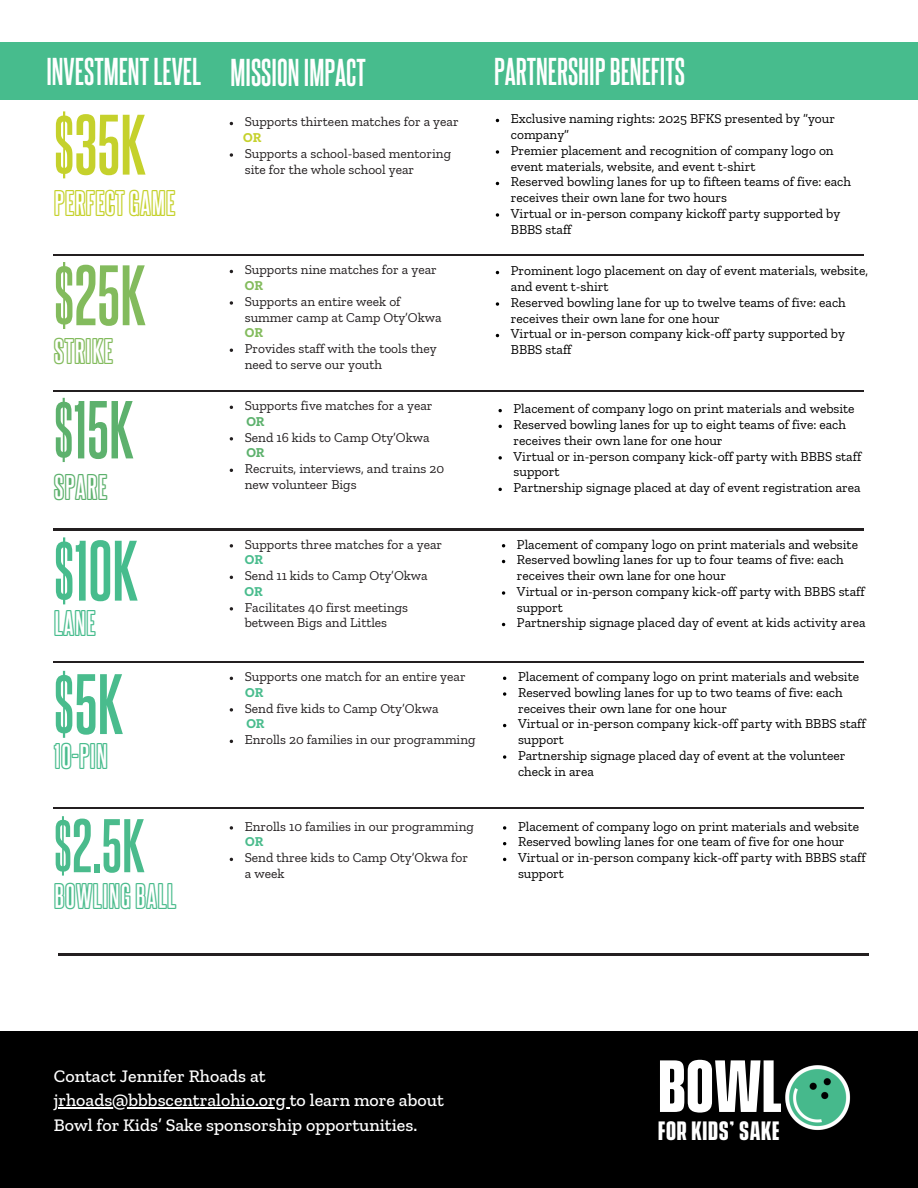
<style>
.page{position:relative;width:918px;height:1188px;background:#fff}
.page>*{position:absolute;margin:0;border:0;box-sizing:border-box;transform-origin:0 0}
.t1{font:700 72.75px "Steelfish Rg";color:#c5d12c}
.t2{font:700 72.75px "Steelfish Rg";color:#83bb5d}
.t3{font:700 72.75px "Steelfish Rg";color:#47bc8d}
.t4{font:700 72.75px "Steelfish Rg";color:#49bc8d}
.t5{font:700 69.75px "Steelfish Rg";color:#5db16d}
.t6{font:700 67.2px "Vanguard CF";color:#fff}
.t7{font:700 64.5px "Steelfish Rg";color:#4abb8c}
.t8{font:700 33px "Steelfish Rg";color:#fff}
.t9{font:30px "Steelfish Outline";color:#c5d12c}
.t10{font:30px "Steelfish Outline";color:#4abb8c}
.t11{font:30px "Steelfish Outline";color:#83bb5d}
.t12{font:30px "Steelfish Outline";color:#49bc8d}
.t13{font:30px "Steelfish Outline";color:#5db16d}
.t14{font:30px "Steelfish Outline";color:#47bc8d}
.t15{font:700 24.15px "Vanguard CF";letter-spacing:.03em;color:#fff}
.t16{font:500 18px/24.8px "Zilla Slab";color:#fff}
.t17{font:13.5px/15.8px "Zilla Slab";color:#000}
.t18{font:13.5px/15.8px "Zilla Slab";color:#231f20}
.t19{font:700 13.5px "Zilla Slab";color:#49bc8d}
.t20{font:700 13.5px "Zilla Slab";color:#5db16d}
.t21{font:700 13.5px "Zilla Slab";color:#c5d12c}
.t22{font:700 13.5px "Zilla Slab";color:#4abb8c}
.s1{font-weight:700;color:#83bb5d}
.s2{font-weight:700;color:#49bc8d}
</style>
<div class="page">
<div style="left:0;top:1032px;width:918px;height:156px;background:#000"></div>
<div style="left:0;top:42px;width:918px;height:58px;background:#47bc8d"></div>
<hr style="left:54px;top:254px;width:153px;height:2px;background:#231f20">
<hr style="left:207px;top:254px;width:258px;height:2px;background:#231f20">
<hr style="left:465px;top:254px;width:399px;height:2px;background:#231f20">
<hr style="left:54px;top:390px;width:153px;height:2px;background:#231f20">
<hr style="left:207px;top:390px;width:258px;height:2px;background:#231f20">
<hr style="left:465px;top:390px;width:399px;height:2px;background:#231f20">
<hr style="left:54px;top:529px;width:153px;height:1px;background:#231f20">
<hr style="left:207px;top:529px;width:258px;height:1px;background:#231f20">
<hr style="left:465px;top:529px;width:399px;height:1px;background:#231f20">
<hr style="left:54px;top:661px;width:153px;height:2px;background:#231f20">
<hr style="left:207px;top:661px;width:258px;height:2px;background:#231f20">
<hr style="left:465px;top:661px;width:399px;height:2px;background:#231f20">
<hr style="left:54px;top:807px;width:153px;height:2px;background:#231f20">
<hr style="left:207px;top:807px;width:258px;height:2px;background:#231f20">
<hr style="left:465px;top:807px;width:399px;height:2px;background:#231f20">
<hr style="left:58px;top:954px;width:153px;height:1px;background:#231f20">
<hr style="left:211px;top:954px;width:258px;height:1px;background:#231f20">
<hr style="left:469px;top:954px;width:399px;height:1px;background:#231f20">
<img style="left:785px;top:1065px;width:66px;height:65px">
<hr style="left:58px;top:1107px;width:232px;height:2px;background:#fff">
<svg style="left:230px;top:153px;width:3px;height:4px"></svg>
<svg style="left:230px;top:301px;width:3px;height:4px"></svg>
<svg style="left:496px;top:302px;width:3px;height:4px"></svg>
<svg style="left:230px;top:437px;width:3px;height:4px"></svg>
<svg style="left:230px;top:544px;width:3px;height:4px"></svg>
<svg style="left:230px;top:607px;width:3px;height:4px"></svg>
<svg style="left:230px;top:708px;width:3px;height:4px"></svg>
<svg style="left:230px;top:826px;width:3px;height:4px"></svg>
<svg style="left:498px;top:409px;width:4px;height:3px"></svg>
<svg style="left:498px;top:425px;width:4px;height:3px"></svg>
<svg style="left:498px;top:456px;width:4px;height:4px"></svg>
<svg style="left:498px;top:488px;width:4px;height:3px"></svg>
<svg style="left:502px;top:591px;width:3px;height:4px"></svg>
<svg style="left:503px;top:692px;width:3px;height:4px"></svg>
<svg style="left:503px;top:755px;width:3px;height:4px"></svg>
<svg style="left:503px;top:826px;width:3px;height:4px"></svg>
<svg style="left:496px;top:150px;width:3px;height:4px"></svg>
<svg style="left:496px;top:213px;width:3px;height:4px"></svg>
<h3 class="t8" style="left:46px;top:51px;width:156px">INVESTMENTLEVEL</h3>
<p class="t1" style="left:54px;top:98px;width:93px">$35K</p>
<p class="t9" style="left:54px;top:184px;width:123px">PERFECTGAME</p>
<p class="t2" style="left:54px;top:249px;width:93px">$25K</p>
<p class="t11" style="left:54px;top:333px;width:61px">STRIKE</p>
<p class="t5" style="left:54px;top:385px;width:81px">$15K</p>
<h4 class="t13" style="left:54px;top:468px;width:55px">SPARE</h4>
<h2 class="t3" style="left:54px;top:524px;width:86px">$10K</h2>
<p class="t14" style="left:54px;top:605px;width:44px">LANE</p>
<p class="t4" style="left:54px;top:658px;width:71px">$5K</p>
<p class="t12" style="left:54px;top:738px;width:56px">10-PIN</p>
<p class="t7" style="left:54px;top:804px;width:92px">$2.5K</p>
<p class="t10" style="left:54px;top:877px;width:124px">BOWLINGBALL</p>
<h1 class="t8" style="left:230px;top:51px;width:137px">MISSIONIMPACT</h1>
<p class="t8" style="left:494px;top:51px;width:193px">PARTNERSHIPBENEFITS</p>
<p class="t18" style="left:245px;top:114px;width:216px">Supports thirteen matches for a year</p>
<p class="t21" style="left:243px;top:129px;width:20px">OR</p>
<h4 class="t18" style="left:245px;top:145px;width:208px">Supports a school-based mentoring site for the whole school year</h4>
<p class="t17" style="left:511px;top:111px;width:326px">Exclusive naming rights: 2025 BFKS presented by “your company”</p>
<h4 class="t17" style="left:511px;top:142px;width:324px">Premier placement and recognition of company logo on event materials, website, and event t-shirt</h4>
<h6 class="t17" style="left:511px;top:174px;width:342px">Reserved bowling lanes for up to fifteen teams of five: each receives their own lane for two hours</h6>
<h5 class="t17" style="left:511px;top:205px;width:331px">Virtual or in-person company kickoff party supported by<br>BBBS staff</h5>
<p class="t18" style="left:245px;top:262px;width:194px">Supports nine matches for a year<br><span class="s1">OR</span></p>
<p class="t18" style="left:245px;top:293px;width:198px">Supports an entire week of summer camp at Camp Oty’Okwa<br><span class="s1">OR</span></p>
<p class="t18" style="left:245px;top:341px;width:193px">Provides staff with the tools they need to serve our youth</p>
<p class="t18" style="left:245px;top:398px;width:189px">Supports five matches for a year</p>
<p class="t20" style="left:246px;top:413px;width:20px">OR</p>
<p class="t18" style="left:245px;top:429px;width:186px">Send 16 kids to Camp Oty’Okwa</p>
<p class="t20" style="left:246px;top:445px;width:20px">OR</p>
<p class="t18" style="left:245px;top:461px;width:201px">Recruits, interviews, and trains 20 new volunteer Bigs</p>
<h4 class="t18" style="left:245px;top:536px;width:199px">Supports three matches for a year<br><span class="s2">OR</span></h4>
<h1 class="t18" style="left:245px;top:568px;width:184px">Send 11 kids to Camp Oty’Okwa</h1>
<p class="t19" style="left:245px;top:583px;width:20px">OR</p>
<p class="t18" style="left:245px;top:599px;width:165px">Facilitates 40 first meetings between Bigs and Littles</p>
<p class="t18" style="left:245px;top:669px;width:222px">Supports one match for an entire year</p>
<p class="t19" style="left:245px;top:684px;width:20px">OR</p>
<p class="t18" style="left:245px;top:700px;width:195px">Send five kids to Camp Oty’Okwa</p>
<p class="t19" style="left:246px;top:716px;width:20px">OR</p>
<p class="t18" style="left:245px;top:732px;width:232px">Enrolls 20 families in our programming</p>
<p class="t18" style="left:245px;top:818px;width:231px">Enrolls 10 families in our programming</p>
<p class="t22" style="left:245px;top:834px;width:20px">OR</p>
<h4 class="t18" style="left:245px;top:850px;width:225px">Send three kids to Camp Oty’Okwa for a week</h4>
<p class="t17" style="left:511px;top:263px;width:359px">Prominent logo placement on day of event materials, website, and event t-shirt</p>
<h1 class="t17" style="left:511px;top:294px;width:337px">Reserved bowling lane for up to twelve teams of five: each receives their own lane for one hour</h1>
<p class="t17" style="left:511px;top:326px;width:336px">Virtual or in-person company kick-off party supported by<br>BBBS staff</p>
<h1 class="t17" style="left:514px;top:401px;width:343px">Placement of company logo on print materials and website</h1>
<p class="t17" style="left:514px;top:417px;width:334px">Reserved bowling lanes for up to eight teams of five: each receives their own lane for one hour</p>
<p class="t17" style="left:514px;top:448px;width:349px">Virtual or in-person company kick-off party with BBBS staff support</p>
<p class="t17" style="left:514px;top:480px;width:349px">Partnership signage placed at day of event registration area</p>
<p class="t17" style="left:517px;top:536px;width:343px">Placement of company logo on print materials and website</p>
<p class="t17" style="left:517px;top:552px;width:328px">Reserved bowling lanes for up to four teams of five: each receives their own lane for one hour</p>
<p class="t17" style="left:517px;top:583px;width:349px">Virtual or in-person company kick-off party with BBBS staff support</p>
<p class="t17" style="left:517px;top:615px;width:350px">Partnership signage placed day of event at kids activity area</p>
<p class="t17" style="left:518px;top:669px;width:343px">Placement of company logo on print materials and website</p>
<h4 class="t17" style="left:518px;top:684px;width:326px">Reserved bowling lanes for up to two teams of five: each receives their own lane for one hour</h4>
<h1 class="t17" style="left:518px;top:716px;width:349px">Virtual or in-person company kick-off party with BBBS staff support</h1>
<p class="t17" style="left:518px;top:747px;width:329px">Partnership signage placed day of event at the volunteer check in area</p>
<p class="t17" style="left:518px;top:818px;width:343px">Placement of company logo on print materials and website</p>
<p class="t17" style="left:518px;top:834px;width:328px">Reserved bowling lanes for one team of five for one hour</p>
<p class="t17" style="left:518px;top:850px;width:349px">Virtual or in-person company kick-off party with BBBS staff support</p>
<h3 class="t16" style="left:54px;top:1063px;width:392px">Contact Jennifer Rhoads at jrhoads@bbbscentralohio.org to learn more about</h3>
<h3 class="t16" style="left:54px;top:1112px;width:365px">Bowl for Kids’ Sake sponsorship opportunities.</h3>
<h3 class="t6" style="left:658px;top:1060px;width:126px">BOWL</h3>
<h3 class="t15" style="left:658px;top:1122px;width:123px">FOR KIDS’ SAKE</h3>
</div>
